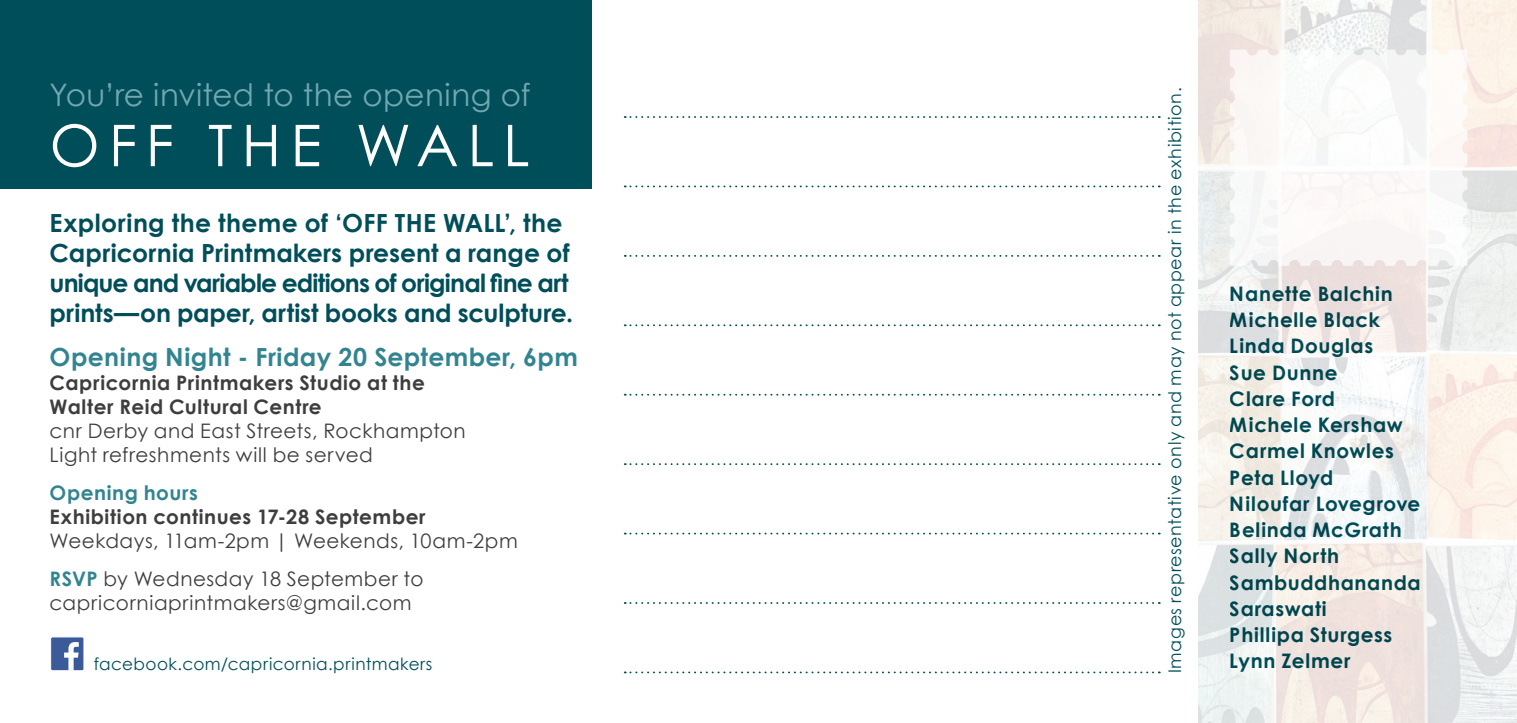
<style>
.page{position:relative;width:1517px;height:723px;background:#fff}
.page>*{position:absolute;margin:0;border:0;box-sizing:border-box;transform-origin:0 0}
.t1{font:57.5px "Century Gothic";letter-spacing:.155em;color:#fff}
.t2{font:31px "Century Gothic";letter-spacing:.01em;color:#71a7b1}
.t3{font:700 25px/30px "Century Gothic";color:#004e59}
.t4{font:700 25px "Century Gothic";letter-spacing:.015em;color:#328590}
.t5{font:700 20px/26.2px "Century Gothic";letter-spacing:.03em;color:#004e59}
.t6{font:20px/24px "Century Gothic";letter-spacing:.025em;color:#3e3e3f}
.t7{font:700 20px/24px "Century Gothic";letter-spacing:.03em;color:#3e3e3f}
.t8{font:700 20px "Century Gothic";letter-spacing:.025em;color:#328590}
.t9{font:17.5px "Century Gothic";letter-spacing:.035em;color:#004e59}
.t10{font:17px "Century Gothic";letter-spacing:.03em;color:#004e59}
.s1{font-weight:700;color:#328590}
</style>
<div class="page">
<div style="left:0;top:0;width:592px;height:189px;background:#004e59"></div>
<img style="left:1198px;top:0;width:319px;height:723px">
<svg style="left:625px;top:116px;width:534px;height:2px"></svg>
<svg style="left:625px;top:185px;width:534px;height:2px"></svg>
<svg style="left:625px;top:463px;width:534px;height:2px"></svg>
<svg style="left:625px;top:324px;width:534px;height:2px"></svg>
<svg style="left:625px;top:671px;width:534px;height:2px"></svg>
<svg style="left:625px;top:255px;width:534px;height:2px"></svg>
<svg style="left:625px;top:533px;width:534px;height:1px"></svg>
<svg style="left:625px;top:602px;width:534px;height:2px"></svg>
<svg style="left:625px;top:394px;width:534px;height:2px"></svg>
<div style="left:51px;top:637px;width:33px;height:34px;background:#3b5a9a;border-radius:2px"></div>
<div style="left:50px;top:637px;width:34px;height:34px;border:1px solid #fff;border-radius:2px"></div>
<svg style="left:64px;top:642px;width:15px;height:29px"></svg>
<svg style="left:1230px;top:50px;width:237px;height:216px"></svg>
<h2 class="t2" style="left:50px;top:76px;width:482px">You’re invited to the opening of</h2>
<h1 class="t1" style="left:50px;top:110px;width:481px">OFF THE WALL</h1>
<p class="t3" style="left:50px;top:207px;width:525px">Exploring the theme of ‘OFF THE WALL’, the Capricornia Printmakers present a range of unique and variable editions of original fine art prints—on paper, artist books and sculpture.</p>
<p class="t4" style="left:50px;top:341px;width:530px">Opening Night - Friday 20 September, 6pm</p>
<p class="t7" style="left:50px;top:370px;width:377px">Capricornia Printmakers Studio at the<br>Walter Reid Cultural Centre</p>
<p class="t6" style="left:50px;top:418px;width:417px">cnr Derby and East Streets, Rockhampton<br>Light refreshments will be served</p>
<p class="t8" style="left:50px;top:480px;width:150px">Opening hours</p>
<p class="t7" style="left:50px;top:504px;width:377px">Exhibition continues 17-28 September</p>
<p class="t6" style="left:50px;top:521px;width:470px;line-height:38.2px">Weekdays, 11am-2pm | Weekends, 10am-2pm<br><span class="s1">RSVP</span> by Wednesday 18 September to</p>
<p class="t6" style="left:50px;top:591px;width:364px">capricorniaprintmakers@gmail.com</p>
<p class="t10" style="left:94px;top:653px;width:340px">facebook.com/capricornia.printmakers</p>
<p class="t9" style="left:1164px;top:673px;width:587px;rotate:-90deg">Images representative only and may not appear in the exhibition.</p>
<p class="t5" style="left:1230px;top:280px;width:192px">Nanette Balchin<br>Michelle Black<br>Linda Douglas<br>Sue Dunne<br>Clare Ford<br>Michele Kershaw<br>Carmel Knowles<br>Peta Lloyd<br>Niloufar Lovegrove<br>Belinda McGrath<br>Sally North<br>Sambuddhananda<br>Saraswati<br>Phillipa Sturgess<br>Lynn Zelmer</p>
</div>
